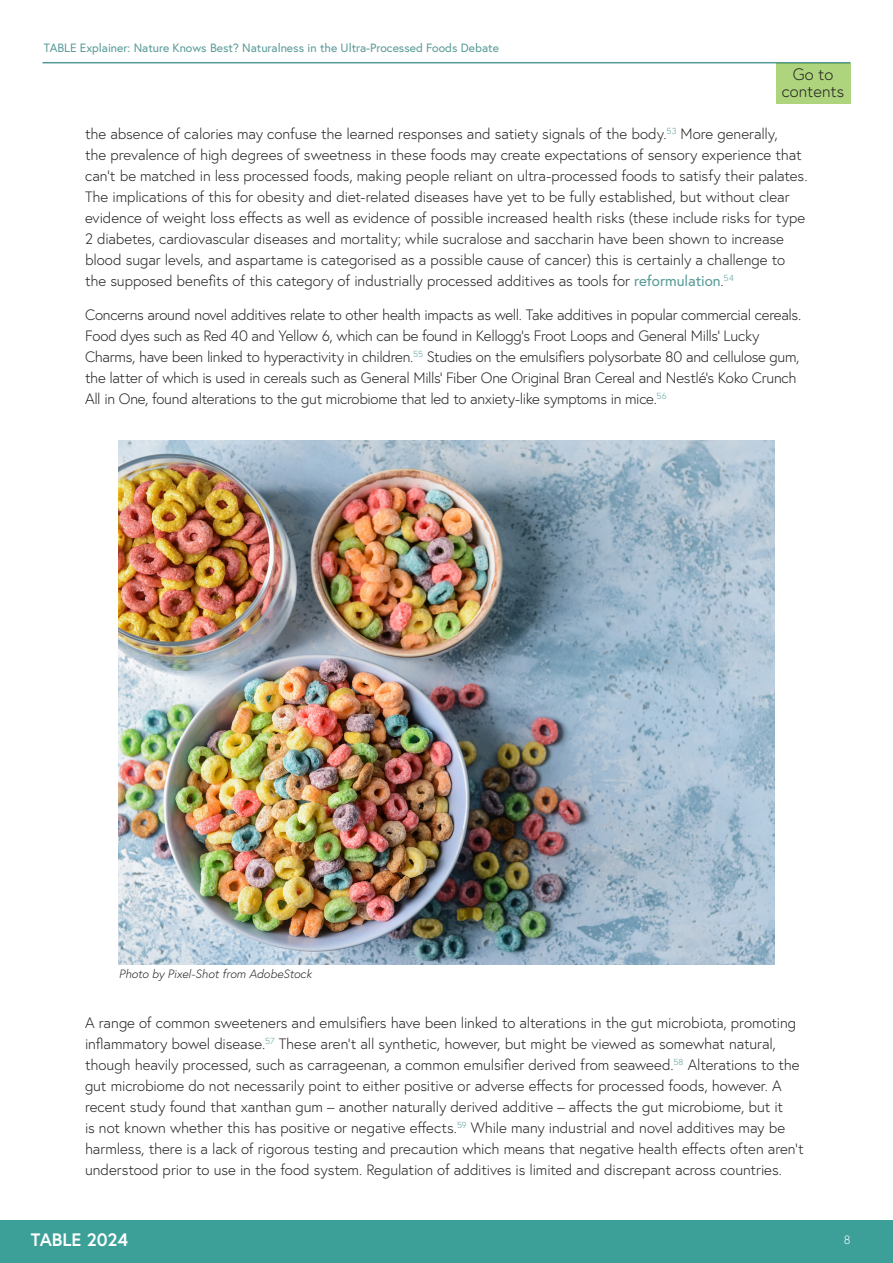
<style>
.page{position:relative;width:893px;height:1263px;background:#fff}
.page>*{position:absolute;margin:0;border:0;box-sizing:border-box;transform-origin:0 0}
.t1{font:700 18px "Europa";color:#fff}
.t2{font:300 16.5px/16.5px "Europa";color:#231f20;text-align:center}
.Body_text{font:300 15px/21px "Europa";letter-spacing:-.01em;color:#231f20}
.t3{font:12px "Europa";color:#589b98}
.Figure_caption{font:italic 300 12px "Europa";color:#231f20}
.t4{font:300 12px "Europa";color:#fff}
.s1{font-weight:400;color:#589b98}
</style>
<div class="page">
<div style="left:0;top:1220px;width:893px;height:43px;background:#3ca099"></div>
<hr style="left:43px;top:62px;width:807px;height:1px;background:#549a96">
<div style="left:776px;top:63px;width:74px;height:41px;background:#aed47e"></div>
<img style="left:119px;top:440px;width:655px;height:525px">
<p class="t3" style="left:44px;top:40px;width:456px">TABLE Explainer: Nature Knows Best? Naturalness in the Ultra-Processed Foods Debate</p>
<p class="t2" style="left:782px;top:66px;width:64px">Go to contents</p>
<p class="Body_text" style="left:85px;top:123px;width:724px">the absence of calories may confuse the learned responses and satiety signals of the body.<sup>53</sup> More generally,<br>the prevalence of high degrees of sweetness in these foods may create expectations of sensory experience that can’t be matched in less processed foods, making people reliant on ultra-processed foods to satisfy their palates.<br>The implications of this for obesity and diet-related diseases have yet to be fully established, but without clear evidence of weight loss effects as well as evidence of possible increased health risks (these include risks for type 2 diabetes, cardiovascular diseases and mortality; while sucralose and saccharin have been shown to increase blood sugar levels, and aspartame is categorised as a possible cause of cancer) this is certainly a challenge to the supposed benefits of this category of industrially processed additives as tools for <span class="s1">reformulation</span>.<sup>54</sup></p>
<p class="Body_text" style="left:85px;top:304px;width:718px">Concerns around novel additives relate to other health impacts as well. Take additives in popular commercial cereals.<br>Food dyes such as Red 40 and Yellow 6, which can be found in Kellogg’s Froot Loops and General Mills’ Lucky Charms, have been linked to hyperactivity in children.<sup>55</sup> Studies on the emulsifiers polysorbate 80 and cellulose gum, the latter of which is used in cereals such as General Mills’ Fiber One Original Bran Cereal and Nestlé’s Koko Crunch All in One, found alterations to the gut microbiome that led to anxiety-like symptoms in mice.<sup>56</sup></p>
<p class="Figure_caption" style="left:119px;top:967px;width:194px">Photo by Pixel-Shot from AdobeStock</p>
<p class="Body_text" style="left:85px;top:1012px;width:720px">A range of common sweeteners and emulsifiers have been linked to alterations in the gut microbiota, promoting inflammatory bowel disease.<sup>57</sup> These aren’t all synthetic, however, but might be viewed as somewhat natural, though heavily processed, such as carrageenan, a common emulsifier derived from seaweed.<sup>58</sup> Alterations to the gut microbiome do not necessarily point to either positive or adverse effects for processed foods, however. A recent study found that xanthan gum – another naturally derived additive – affects the gut microbiome, but it<br>is not known whether this has positive or negative effects.<sup>59</sup> While many industrial and novel additives may be harmless, there is a lack of rigorous testing and precaution which means that negative health effects often aren’t understood prior to use in the food system. Regulation of additives is limited and discrepant across countries.</p>
<p class="t1" style="left:31px;top:1227px;width:99px">TABLE 2024</p>
<p class="t4" style="left:844px;top:1232px;width:8px">8</p>
</div>
